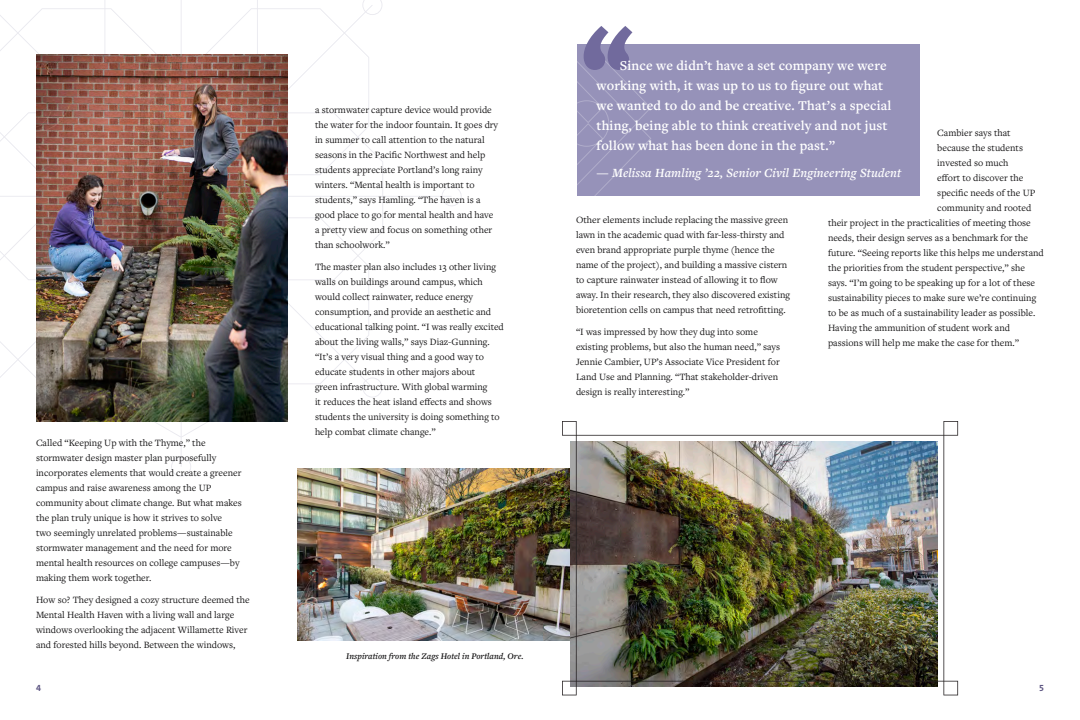
<style>
.page{position:relative;width:1080px;height:720px;background:#fff}
.page>*{position:absolute;margin:0;border:0;box-sizing:border-box;transform-origin:0 0}
.t1{font:600 14px/20px "Freight Text Pro";letter-spacing:.01em;color:#fff}
.t2{font:italic 600 13px "Freight Text Pro";letter-spacing:.01em;color:#fff}
.t3{font:10px/15px "Freight Text Pro";color:#161516}
.t4{font:italic 600 9px "Freight Text Pro";color:#161516}
.t5{font:700 9px "The Sans B W7";color:#5d5582}
</style>
<div class="page">
<img style="left:298px;top:469px;width:264px;height:171px">
<svg style="left:0;top:0;width:462px;height:477px"></svg>
<img style="left:36px;top:54px;width:252px;height:367px">
<div style="left:577px;top:44px;width:342px;height:151px;background:#9692b9"></div>
<svg style="left:577px;top:26px;width:74px;height:170px"></svg>
<img style="left:562px;top:421px;width:396px;height:274px">
<p class="t3" style="left:36px;top:435px;width:207px">Called “Keeping Up with the Thyme,” the stormwater design master plan purposefully incorporates elements that would create a greener campus and raise awareness among the UP community about climate change. But what makes the plan truly unique is how it strives to solve<br>two seemingly unrelated problems—sustainable stormwater management and the need for more mental health resources on college campuses—by making them work together.</p>
<p class="t3" style="left:36px;top:592px;width:215px">How so? They designed a cozy structure deemed the Mental Health Haven with a living wall and large windows overlooking the adjacent Willamette River and forested hills beyond. Between the windows,</p>
<p class="t3" style="left:315px;top:102px;width:185px">a stormwater capture device would provide the water for the indoor fountain. It goes dry in summer to call attention to the natural seasons in the Pacific Northwest and help students appreciate Portland’s long rainy winters. “Mental health is important to students,” says Hamling. “The haven is a good place to go for mental health and have a pretty view and focus on something other than schoolwork.”</p>
<p class="t3" style="left:315px;top:259px;width:190px">The master plan also includes 13 other living walls on buildings around campus, which would collect rainwater, reduce energy consumption, and provide an aesthetic and educational talking point. “I was really excited about the living walls,” says Diaz-Gunning. “It’s a very visual thing and a good way to educate students in other majors about<br>green infrastructure. With global warming<br>it reduces the heat island effects and shows students the university is doing something to help combat climate change.”</p>
<p class="t1" style="left:597px;top:55px;width:296px;text-indent:23px">Since we didn’t have a set company we were working with, it was up to us to figure out what we wanted to do and be creative. That’s a special thing, being able to think creatively and not just follow what has been done in the past.”</p>
<p class="t2" style="left:597px;top:164px;width:306px">— Melissa Hamling ’22, Senior Civil Engineering Student</p>
<p class="t3" style="left:937px;top:125px;width:75px">Cambier says that</p>
<p class="t3" style="left:937px;top:140px;width:87px">because the students</p>
<p class="t3" style="left:937px;top:155px;width:73px">invested so much</p>
<p class="t3" style="left:937px;top:170px;width:87px">effort to discover the</p>
<p class="t3" style="left:937px;top:185px;width:100px">specific needs of the UP</p>
<p class="t3" style="left:937px;top:200px;width:95px">community and rooted</p>
<p class="t3" style="left:828px;top:215px;width:204px">their project in the practicalities of meeting those</p>
<p class="t3" style="left:828px;top:230px;width:202px">needs, their design serves as a benchmark for the</p>
<p class="t3" style="left:828px;top:245px;width:217px">future. “Seeing reports like this helps me understand</p>
<p class="t3" style="left:828px;top:260px;width:198px">the priorities from the student perspective,” she</p>
<p class="t3" style="left:828px;top:275px;width:209px">says. “I’m going to be speaking up for a lot of these</p>
<p class="t3" style="left:828px;top:290px;width:210px">sustainability pieces to make sure we’re continuing</p>
<p class="t3" style="left:828px;top:305px;width:209px">to be as much of a sustainability leader as possible.</p>
<p class="t3" style="left:828px;top:320px;width:184px">Having the ammunition of student work and</p>
<p class="t3" style="left:828px;top:335px;width:193px">passions will help me make the case for them.”</p>
<p class="t3" style="left:576px;top:212px;width:216px">Other elements include replacing the massive green lawn in the academic quad with far-less-thirsty and even brand appropriate purple thyme (hence the name of the project), and building a massive cistern to capture rainwater instead of allowing it to flow away. In their research, they also discovered existing bioretention cells on campus that need retrofitting.</p>
<p class="t3" style="left:576px;top:324px;width:206px">“I was impressed by how they dug into some existing problems, but also the human need,” says Jennie Cambier, UP’s Associate Vice President for Land Use and Planning. “That stakeholder-driven design is really interesting.”</p>
<p class="t4" style="left:346px;top:650px;width:179px">Inspiration from the Zags Hotel in Portland, Ore.</p>
<p class="t5" style="left:36px;top:682px;width:6px">4</p>
<p class="t5" style="left:1039px;top:682px;width:6px">5</p>
</div>
